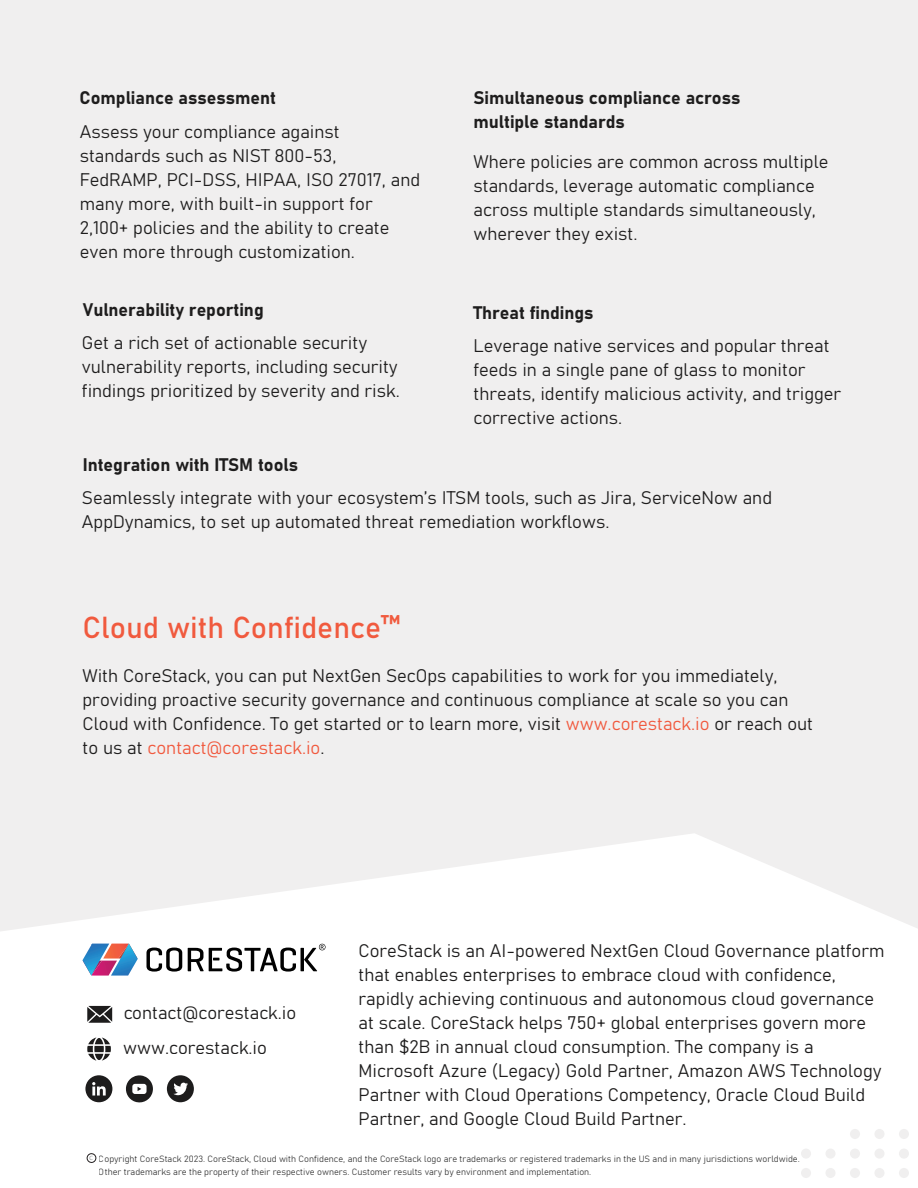
<style>
.page{position:relative;width:918px;height:1188px;background:#fff}
.page>*{position:absolute;margin:0;border:0;box-sizing:border-box;transform-origin:0 0}
.t1{font:30px "Bahnschrift";color:#f15a3e}
.t2{font:18px/24px "Bahnschrift";color:#1e1d1d}
.t3{font:18px/24px "Bahnschrift";color:#1d1c1c}
.t4{font:9px/13.5px "Bahnschrift";color:#3e3e3e}
.s1{color:#f1593e}
</style>
<div class="page">
<div style="left:0;top:0;width:918px;height:931px;background:#f0efef"></div>
<div style="left:801px;top:1168px;width:10px;height:10px;background:#f0efef;border-radius:50%"></div>
<div style="left:825px;top:1168px;width:11px;height:10px;background:#f0efef;border-radius:50%"></div>
<div style="left:850px;top:1168px;width:10px;height:10px;background:#f0efef;border-radius:50%"></div>
<div style="left:874px;top:1168px;width:11px;height:10px;background:#f0efef;border-radius:50%"></div>
<div style="left:899px;top:1168px;width:10px;height:10px;background:#f0efef;border-radius:50%"></div>
<div style="left:801px;top:1149px;width:10px;height:10px;background:#f0efef;border-radius:50%"></div>
<div style="left:825px;top:1149px;width:11px;height:10px;background:#f0efef;border-radius:50%"></div>
<div style="left:850px;top:1149px;width:10px;height:10px;background:#f0efef;border-radius:50%"></div>
<div style="left:874px;top:1149px;width:11px;height:10px;background:#f0efef;border-radius:50%"></div>
<div style="left:899px;top:1149px;width:10px;height:10px;background:#f0efef;border-radius:50%"></div>
<div style="left:850px;top:1129px;width:10px;height:10px;background:#f0efef;border-radius:50%"></div>
<div style="left:874px;top:1129px;width:11px;height:10px;background:#f0efef;border-radius:50%"></div>
<div style="left:899px;top:1129px;width:10px;height:10px;background:#f0efef;border-radius:50%"></div>
<svg style="left:146px;top:948px;width:36px;height:24px"></svg>
<svg style="left:83px;top:944px;width:55px;height:32px"></svg>
<svg style="left:188px;top:944px;width:138px;height:28px"></svg>
<svg style="left:85px;top:1075px;width:27px;height:27px"></svg>
<svg style="left:167px;top:1075px;width:27px;height:27px"></svg>
<svg style="left:126px;top:1075px;width:27px;height:28px"></svg>
<div style="left:87px;top:1153px;width:9px;height:10px;border:1px solid #231f20;border-radius:4px"></div>
<svg style="left:87px;top:1006px;width:25px;height:17px"></svg>
<svg style="left:87px;top:1037px;width:24px;height:24px"></svg>
<p class="t2" style="left:80px;top:84px;width:198px">Compliance assessment</p>
<p class="t2" style="left:80px;top:118px;width:342px">Assess your compliance against standards such as NIST 800-53, FedRAMP, PCI-DSS, HIPAA, ISO 27017, and many more, with built-in support for 2,100+ policies and the ability to create even more through customization.</p>
<p class="t2" style="left:83px;top:296px;width:182px">Vulnerability reporting</p>
<p class="t2" style="left:82px;top:329px;width:319px">Get a rich set of actionable security vulnerability reports, including security findings prioritized by severity and risk.</p>
<p class="t2" style="left:83px;top:451px;width:217px">Integration with ITSM tools</p>
<p class="t2" style="left:474px;top:84px;width:268px">Simultaneous compliance across multiple standards</p>
<p class="t2" style="left:474px;top:148px;width:357px">Where policies are common across multiple standards, leverage automatic compliance across multiple standards simultaneously, wherever they exist.</p>
<p class="t2" style="left:474px;top:299px;width:121px">Threat findings</p>
<p class="t2" style="left:474px;top:332px;width:369px">Leverage native services and popular threat feeds in a single pane of glass to monitor threats, identify malicious activity, and trigger corrective actions.</p>
<p class="t2" style="left:82px;top:484px;width:692px">Seamlessly integrate with your ecosystem’s ITSM tools, such as Jira, ServiceNow and<br>AppDynamics, to set up automated threat remediation workflows.</p>
<h1 class="t1" style="left:83px;top:604px;width:320px">Cloud with Confidence™</h1>
<p class="t2" style="left:83px;top:663px;width:732px">With CoreStack, you can put NextGen SecOps capabilities to work for you immediately, providing proactive security governance and continuous compliance at scale so you can Cloud with Confidence. To get started or to learn more, visit <span class="s1">www.corestack.io</span> or reach out to us at <span class="s1">contact@corestack.io</span>.</p>
<p class="t3" style="left:359px;top:937px;width:527px">CoreStack is an AI-powered NextGen Cloud Governance platform that enables enterprises to embrace cloud with confidence, rapidly achieving continuous and autonomous cloud governance at scale. CoreStack helps 750+ global enterprises govern more than $2B in annual cloud consumption. The company is a Microsoft Azure (Legacy) Gold Partner, Amazon AWS Technology Partner with Cloud Operations Competency, Oracle Cloud Build Partner, and Google Cloud Build Partner.</p>
<p class="t4" style="left:99px;top:1151px;width:702px">Copyright CoreStack 2023. CoreStack, Cloud with Confidence, and the CoreStack logo are trademarks or registered trademarks in the US and in many jurisdictions worldwide.<br>Other trademarks are the property of their respective owners. Customer results vary by environment and implementation.</p>
<p class="t3" style="left:123px;top:995px;width:174px;line-height:34.2px">contact@corestack.io www.corestack.io</p>
</div>
